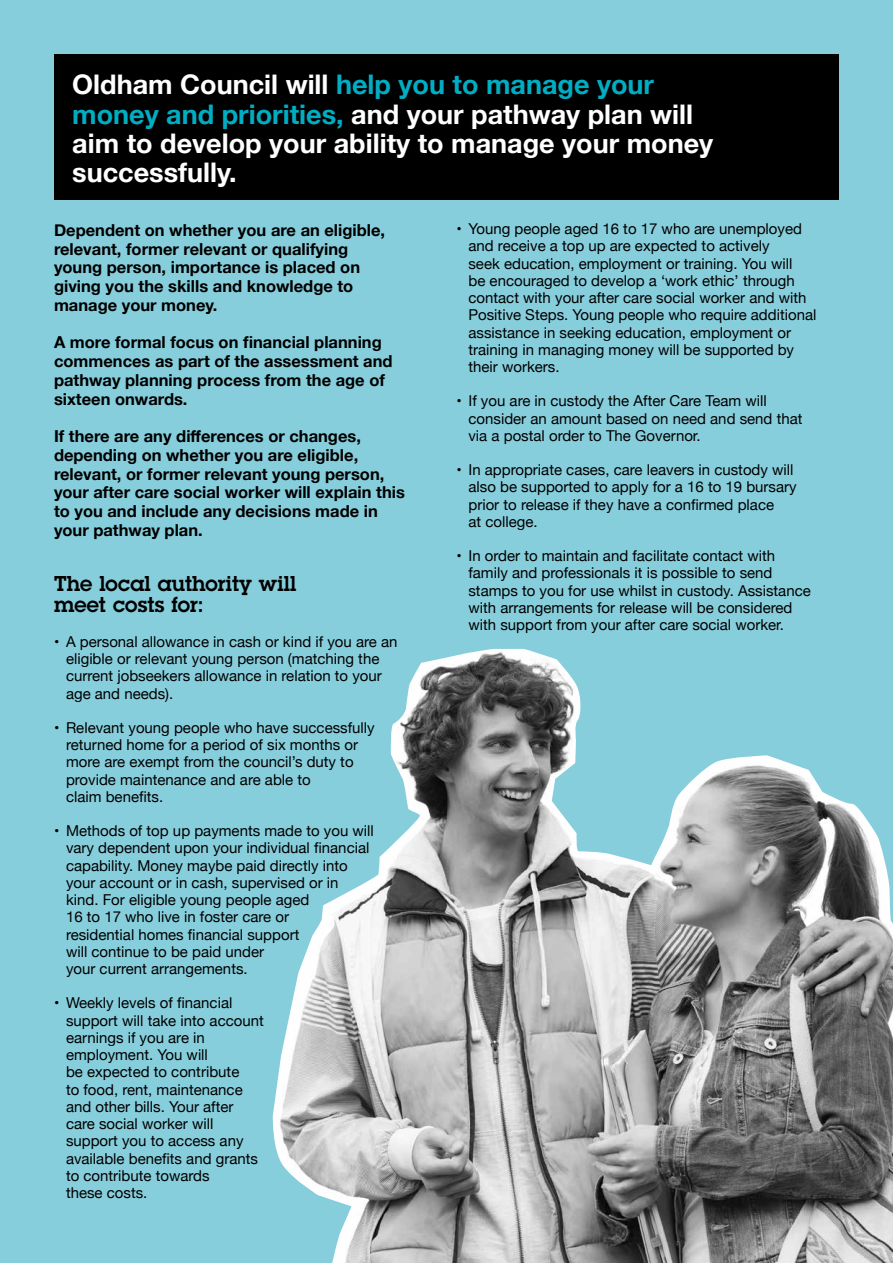
<style>
.page{position:relative;width:893px;height:1263px;background:#87cedc}
.page>*{position:absolute;margin:0;border:0;box-sizing:border-box;transform-origin:0 0}
.t1{font:700 27px/29.2px "Helvetica Neue";color:#fff}
.t2{font:600 21px/21px "Lubalin Graph Std";letter-spacing:.005em;color:#000}
.t3{font:700 16.5px/18.8px "Helvetica Neue";color:#000}
.t4{font:15px/17.2px "Helvetica Neue";color:#000}
.s1{color:#00aec4}
</style>
<div class="page">
<div style="left:54px;top:54px;width:785px;height:146px;background:#000"></div>
<svg style="left:272px;top:648px;width:621px;height:615px"></svg>
<h1 class="t1" style="left:72px;top:71px;width:642px">Oldham Council will <span class="s1">help you to manage your money and priorities,</span> and your pathway plan will aim to develop your ability to manage your money successfully.</h1>
<p class="t3" style="left:54px;top:221px;width:333px">Dependent on whether you are an eligible, relevant, former relevant or qualifying young person, importance is placed on giving you the skills and knowledge to manage your money.</p>
<p class="t3" style="left:54px;top:333px;width:340px">A more formal focus on financial planning commences as part of the assessment and pathway planning process from the age of sixteen onwards.</p>
<p class="t3" style="left:54px;top:427px;width:352px">If there are any differences or changes, depending on whether you are eligible, relevant, or former relevant young person, your after care social worker will explain this to you and include any decisions made in your pathway plan.</p>
<h2 class="t2" style="left:54px;top:573px;width:244px">The local authority will meet costs for:</h2>
<p class="t4" style="left:66px;top:634px;width:333px;text-indent:-12px">• A personal allowance in cash or kind if you are an eligible or relevant young person (matching the current jobseekers allowance in relation to your age and needs).</p>
<p class="t4" style="left:66px;top:720px;width:310px;text-indent:-12px">• Relevant young people who have successfully returned home for a period of six months or more are exempt from the council’s duty to provide maintenance and are able to<br>claim benefits.</p>
<p class="t4" style="left:66px;top:823px;width:309px;text-indent:-12px">• Methods of top up payments made to you will vary dependent upon your individual financial capability. Money maybe paid directly into your account or in cash, supervised or in kind. For eligible young people aged<br>16 to 17 who live in foster care or<br>residential homes financial support<br>will continue to be paid under<br>your current arrangements.</p>
<p class="t4" style="left:66px;top:995px;width:199px;text-indent:-12px">• Weekly levels of financial support will take into account earnings if you are in employment. You will<br>be expected to contribute<br>to food, rent, maintenance and other bills. Your after care social worker will support you to access any available benefits and grants to contribute towards<br>these costs.</p>
<p class="t4" style="left:468px;top:221px;width:349px;text-indent:-12px">• Young people aged 16 to 17 who are unemployed and receive a top up are expected to actively<br>seek education, employment or training. You will<br>be encouraged to develop a ‘work ethic’ through contact with your after care social worker and with Positive Steps. Young people who require additional assistance in seeking education, employment or training in managing money will be supported by their workers.</p>
<p class="t4" style="left:468px;top:393px;width:336px;text-indent:-12px">• If you are in custody the After Care Team will consider an amount based on need and send that via a postal order to The Governor.</p>
<p class="t4" style="left:468px;top:462px;width:330px;text-indent:-12px">• In appropriate cases, care leavers in custody will also be supported to apply for a 16 to 19 bursary prior to release if they have a confirmed place<br>at college.</p>
<p class="t4" style="left:468px;top:548px;width:344px;text-indent:-12px">• In order to maintain and facilitate contact with family and professionals it is possible to send stamps to you for use whilst in custody. Assistance with arrangements for release will be considered with support from your after care social worker.</p>
</div>
